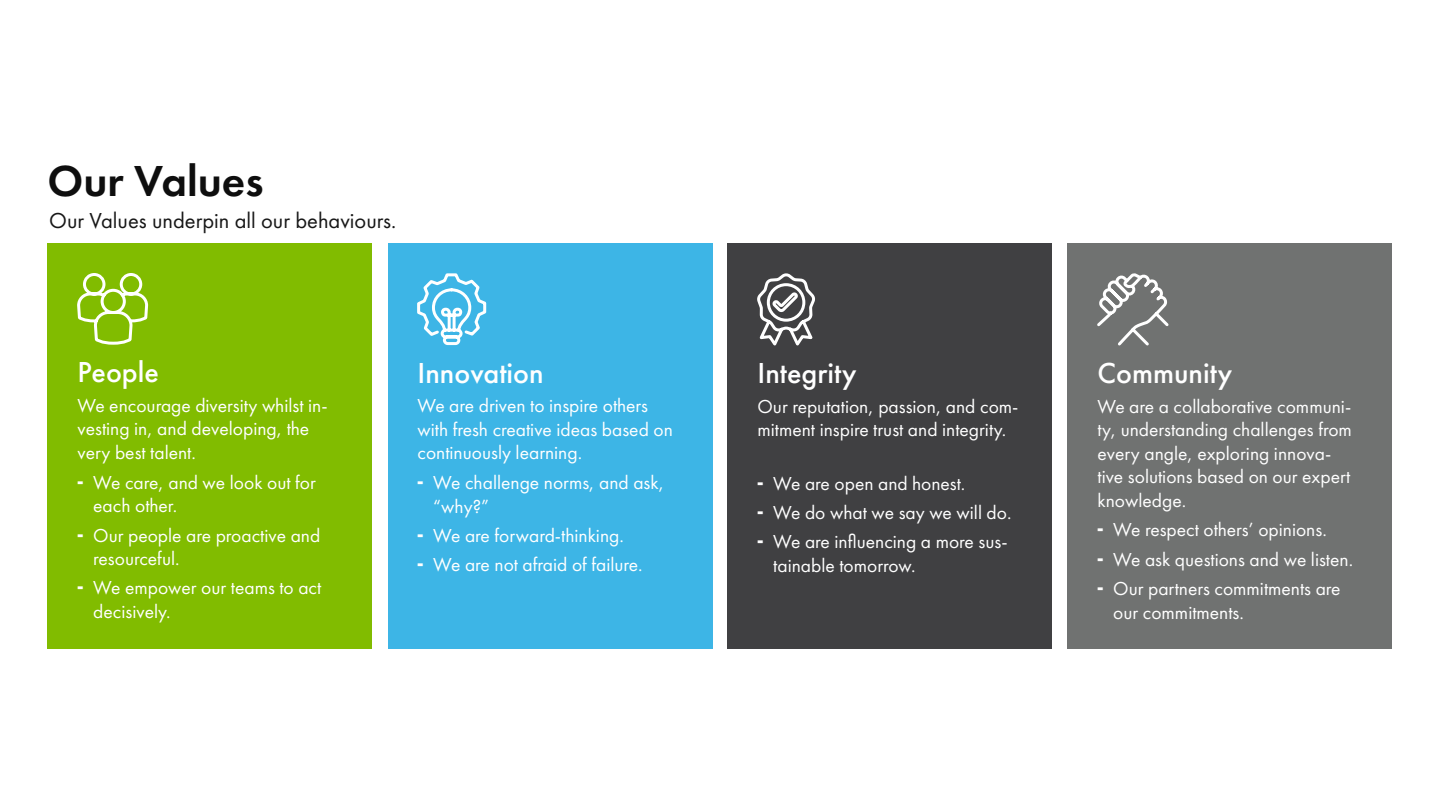
<style>
.page{position:relative;width:1440px;height:810px;background:#fff}
.page>*{position:absolute;margin:0;border:0;box-sizing:border-box;transform-origin:0 0}
.Page_Subheading{font:600 45px "Futura PT";color:#0e0e0e}
.t1{font:500 30px "Futura PT";color:#fff}
.t2{font:22.5px "Futura PT";color:#171717}
.t3{font:19.5px/23.4px "Futura PT";color:#fff}
.s1{font-family:"Impact"}
</style>
<div class="page">
<div style="left:47px;top:243px;width:325px;height:406px;background:#81bc00"></div>
<svg style="left:77px;top:273px;width:72px;height:72px"></svg>
<div style="left:728px;top:243px;width:324px;height:406px;background:#404042"></div>
<svg style="left:757px;top:273px;width:58px;height:73px"></svg>
<div style="left:388px;top:243px;width:324px;height:406px;background:#3db5e6"></div>
<svg style="left:417px;top:273px;width:70px;height:73px"></svg>
<div style="left:1067px;top:243px;width:325px;height:406px;background:#707271"></div>
<svg style="left:1097px;top:273px;width:72px;height:73px"></svg>
<p class="Page_Subheading" style="left:48px;top:153px;width:218px">Our Values</p>
<p class="t2" style="left:49px;top:207px;width:349px">Our Values underpin all our behaviours.</p>
<p class="t1" style="left:77px;top:354px;width:83px">People</p>
<p class="t3" style="left:77px;top:394px;width:252px">We encourage diversity whilst in&shy;vesting in, and developing, the very best talent.</p>
<p class="t3" style="left:93px;top:470px;width:224px;text-indent:-16px"><span class="s1">-</span> We care, and we look out for each other.</p>
<p class="t3" style="left:93px;top:523px;width:229px;text-indent:-16px"><span class="s1">-</span> Our people are proactive and resourceful.</p>
<p class="t3" style="left:93px;top:576px;width:230px;text-indent:-16px"><span class="s1">-</span> We empower our teams to act decisively.</p>
<p class="t1" style="left:417px;top:355px;width:128px">Innovation</p>
<p class="t3" style="left:418px;top:394px;width:257px">We are driven to inspire others with fresh creative ideas based on continuously learning.</p>
<p class="t3" style="left:433px;top:471px;width:232px;text-indent:-16px"><span class="s1">-</span> We challenge norms, and ask, “why?”</p>
<p class="t3" style="left:418px;top:524px;width:208px"><span class="s1">-</span> We are forward-thinking.</p>
<p class="t3" style="left:418px;top:553px;width:227px"><span class="s1">-</span> We are not afraid of failure.</p>
<p class="t1" style="left:758px;top:355px;width:100px">Integrity</p>
<p class="t3" style="left:758px;top:395px;width:262px">Our reputation, passion, and com&shy;mitment inspire trust and integrity.</p>
<p class="t3" style="left:758px;top:471px;width:209px"><span class="s1">-</span> We are open and honest.</p>
<p class="t3" style="left:758px;top:501px;width:256px"><span class="s1">-</span> We do what we say we will do.</p>
<p class="t3" style="left:773px;top:530px;width:236px;text-indent:-16px"><span class="s1">-</span> We are influencing a more sus&shy;tainable tomorrow.</p>
<p class="t1" style="left:1097px;top:355px;width:136px">Community</p>
<p class="t3" style="left:1097px;top:395px;width:256px">We are a collaborative communi&shy;ty, understanding challenges from every angle, exploring innova&shy;tive solutions based on our expert knowledge.</p>
<p class="t3" style="left:1097px;top:518px;width:231px"><span class="s1">-</span> We respect others’ opinions.</p>
<p class="t3" style="left:1097px;top:548px;width:257px"><span class="s1">-</span> We ask questions and we listen.</p>
<p class="t3" style="left:1113px;top:577px;width:229px;text-indent:-16px"><span class="s1">-</span> Our partners commitments are our commitments.</p>
</div>
